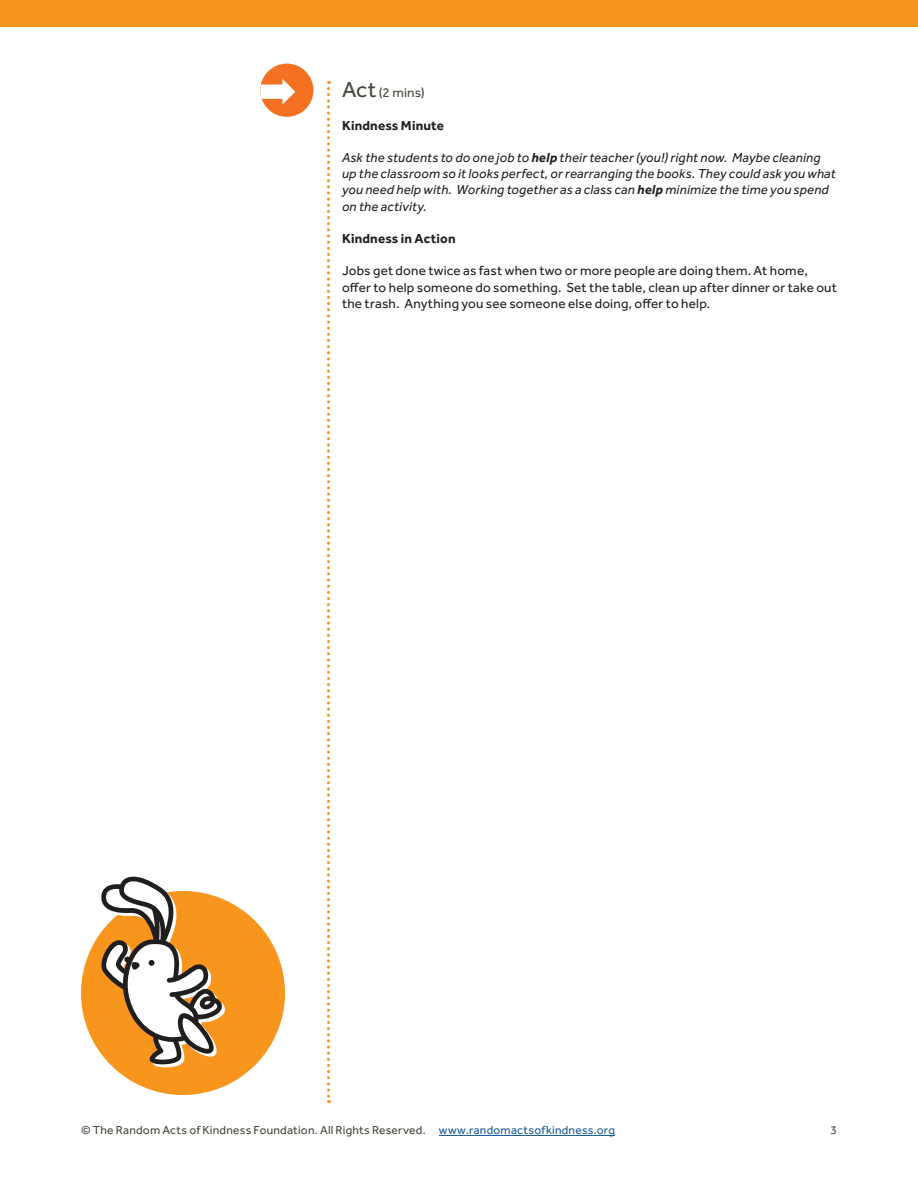
<style>
.page{position:relative;width:918px;height:1188px;background:#fff}
.page>*{position:absolute;margin:0;border:0;box-sizing:border-box;transform-origin:0 0}
.t1{font:italic 13.5px/16.2px "Effra";letter-spacing:.015em;color:#231f20}
.t2{font:13.5px/16.2px "Effra";letter-spacing:.015em;color:#231f20}
.t3{font:700 13.5px "Effra";letter-spacing:.015em;color:#231f20}
.Subheadline{font:13.5px "Effra";color:#48483e}
.t4{font:12px "Effra";letter-spacing:.02em;color:#48483e}
.s1{font-size:22.5px}
.s2{font-weight:700}
.s3{color:#175d9e}
</style>
<div class="page">
<hr style="left:439px;top:1135px;width:176px;height:1px;background:#175d9e">
<div style="left:81px;top:891px;width:204px;height:204px;background:#f8951d;border-radius:50%"></div>
<div style="left:260px;top:64px;width:54px;height:53px;background:#f37121;border-radius:50%"></div>
<svg style="left:260px;top:79px;width:35px;height:26px"></svg>
<svg style="left:327px;top:81px;width:3px;height:1022px"></svg>
<div style="left:0;top:0;width:918px;height:27px;background:#f8951d"></div>
<svg style="left:101px;top:876px;width:125px;height:191px"></svg>
<p class="Subheadline" style="left:342px;top:85px;width:84px"><span class="s1">Act</span> (2 mins)</p>
<p class="t3" style="left:342px;top:117px;width:103px">Kindness Minute</p>
<p class="t1" style="left:342px;top:149px;width:495px">Ask the students to do one job to <span class="s2">help</span> their teacher (you!) right now. Maybe cleaning up the classroom so it looks perfect, or rearranging the books. They could ask you what you need help with. Working together as a class can <span class="s2">help</span> minimize the time you spend on the activity.</p>
<p class="t3" style="left:342px;top:230px;width:115px">Kindness in Action</p>
<p class="t2" style="left:342px;top:263px;width:496px">Jobs get done twice as fast when two or more people are doing them. At home, offer to help someone do something. Set the table, clean up after dinner or take out the trash. Anything you see someone else doing, offer to help.</p>
<p class="t4" style="left:81px;top:1123px;width:535px">© The Random Acts of Kindness Foundation. All Rights Reserved. <span class="s3">www.randomactsofkindness.org</span></p>
<p class="t4" style="left:830px;top:1123px;width:8px">3</p>
</div>
